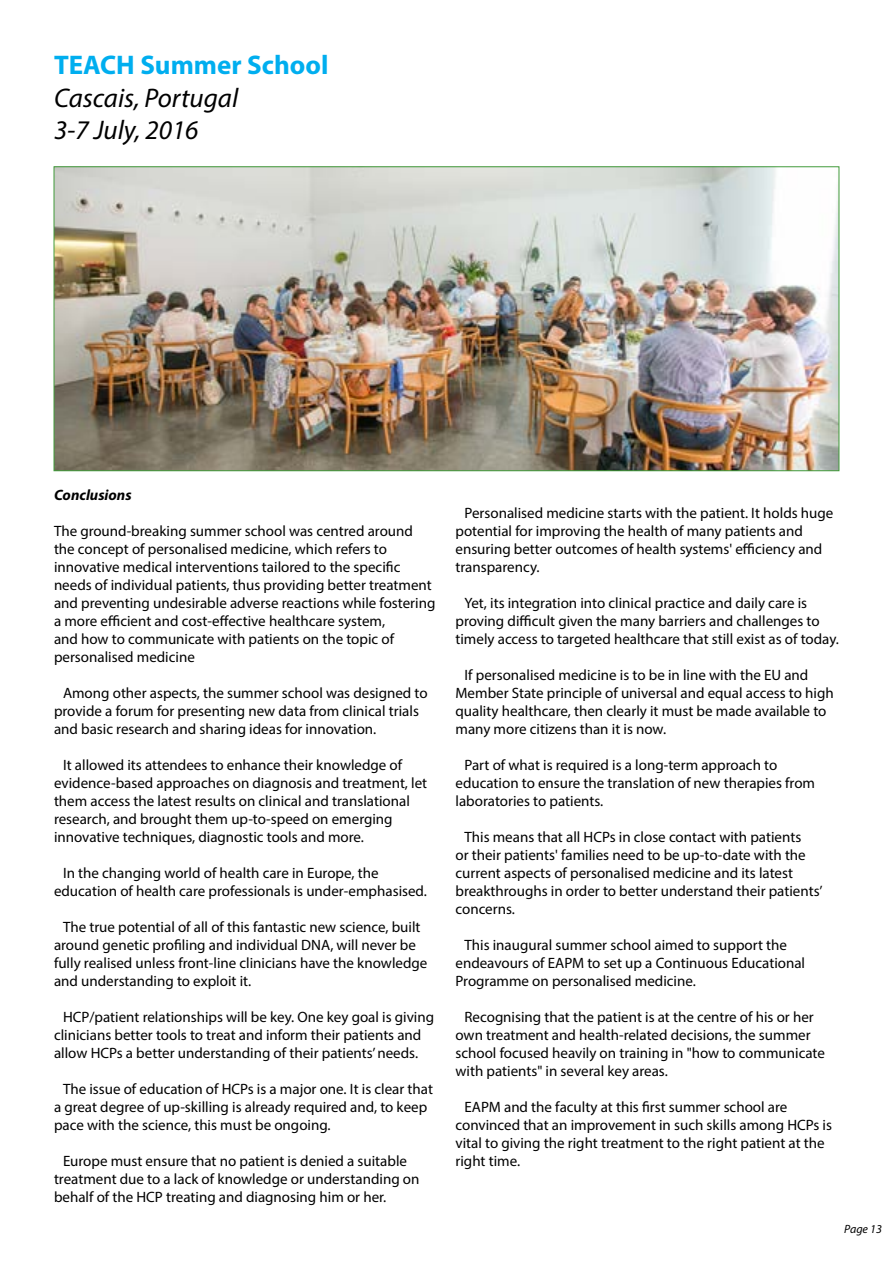
<style>
.page{position:relative;width:893px;height:1263px;background:#fff}
.page>*{position:absolute;margin:0;border:0;box-sizing:border-box;transform-origin:0 0}
.t1{font:italic 27px/32.4px "Myriad Pro";color:#000}
.t2{font:700 27px "Myriad Pro";color:#00aeef}
.t3{font:15px/18px "Myriad Pro";color:#000}
.t4{font:italic 700 15px "Myriad Pro";color:#000}
.t5{font:italic 12px "Myriad Pro";color:#000}
</style>
<div class="page">
<img style="left:56px;top:168px;width:781px;height:301px">
<h1 class="t2" style="left:54px;top:48px;width:276px">TEACH Summer School</h1>
<h1 class="t1" style="left:54px;top:81px;width:186px">Cascais, Portugal<br>3-7 July, 2016</h1>
<p class="t4" style="left:54px;top:486px;width:79px">Conclusions</p>
<p class="t3" style="left:54px;top:522px;width:383px">The ground-breaking summer school was centred around the concept of personalised medicine, which refers to innovative medical interventions tailored to the specific needs of individual patients, thus providing better treatment and preventing undesirable adverse reactions while fostering a more efficient and cost-effective healthcare system,<br>and how to communicate with patients on the topic of personalised medicine</p>
<p class="t3" style="left:54px;top:684px;width:375px;text-indent:9px">Among other aspects, the summer school was designed to provide a forum for presenting new data from clinical trials and basic research and sharing ideas for innovation.</p>
<p class="t3" style="left:54px;top:756px;width:375px;text-indent:9px">It allowed its attendees to enhance their knowledge of evidence-based approaches on diagnosis and treatment, let them access the latest results on clinical and translational research, and brought them up-to-speed on emerging innovative techniques, diagnostic tools and more.</p>
<p class="t3" style="left:54px;top:864px;width:375px;text-indent:9px">In the changing world of health care in Europe, the education of health care professionals is under-emphasised.</p>
<p class="t3" style="left:54px;top:918px;width:375px;text-indent:9px">The true potential of all of this fantastic new science, built around genetic profiling and individual DNA, will never be fully realised unless front-line clinicians have the knowledge and understanding to exploit it.</p>
<p class="t3" style="left:54px;top:1008px;width:382px;text-indent:9px">HCP/patient relationships will be key. One key goal is giving clinicians better tools to treat and inform their patients and allow HCPs a better understanding of their patients’ needs.</p>
<p class="t3" style="left:54px;top:1080px;width:380px;text-indent:9px">The issue of education of HCPs is a major one. It is clear that a great degree of up-skilling is already required and, to keep pace with the science, this must be ongoing.</p>
<p class="t3" style="left:54px;top:1152px;width:367px;text-indent:9px">Europe must ensure that no patient is denied a suitable treatment due to a lack of knowledge or understanding on behalf of the HCP treating and diagnosing him or her.</p>
<p class="t3" style="left:455px;top:504px;width:379px;text-indent:9px">Personalised medicine starts with the patient. It holds huge potential for improving the health of many patients and ensuring better outcomes of health systems' efficiency and transparency.</p>
<p class="t3" style="left:455px;top:594px;width:385px;text-indent:9px">Yet, its integration into clinical practice and daily care is proving difficult given the many barriers and challenges to timely access to targeted healthcare that still exist as of today.</p>
<p class="t3" style="left:455px;top:666px;width:380px;text-indent:9px">If personalised medicine is to be in line with the EU and Member State principle of universal and equal access to high quality healthcare, then clearly it must be made available to many more citizens than it is now.</p>
<p class="t3" style="left:455px;top:756px;width:361px;text-indent:9px">Part of what is required is a long-term approach to education to ensure the translation of new therapies from laboratories to patients.</p>
<p class="t3" style="left:455px;top:828px;width:368px;text-indent:9px">This means that all HCPs in close contact with patients<br>or their patients' families need to be up-to-date with the current aspects of personalised medicine and its latest breakthroughs in order to better understand their patients’ concerns.</p>
<p class="t3" style="left:455px;top:936px;width:351px;text-indent:9px">This inaugural summer school aimed to support the endeavours of EAPM to set up a Continuous Educational<br>Programme on personalised medicine.</p>
<p class="t3" style="left:455px;top:1008px;width:371px;text-indent:9px">Recognising that the patient is at the centre of his or her own treatment and health-related decisions, the summer school focused heavily on training in "how to communicate with patients" in several key areas.</p>
<p class="t3" style="left:455px;top:1098px;width:378px;text-indent:9px">EAPM and the faculty at this first summer school are convinced that an improvement in such skills among HCPs is vital to giving the right treatment to the right patient at the right time.</p>
<p class="t5" style="left:844px;top:1222px;width:39px">Page 13</p>
</div>
